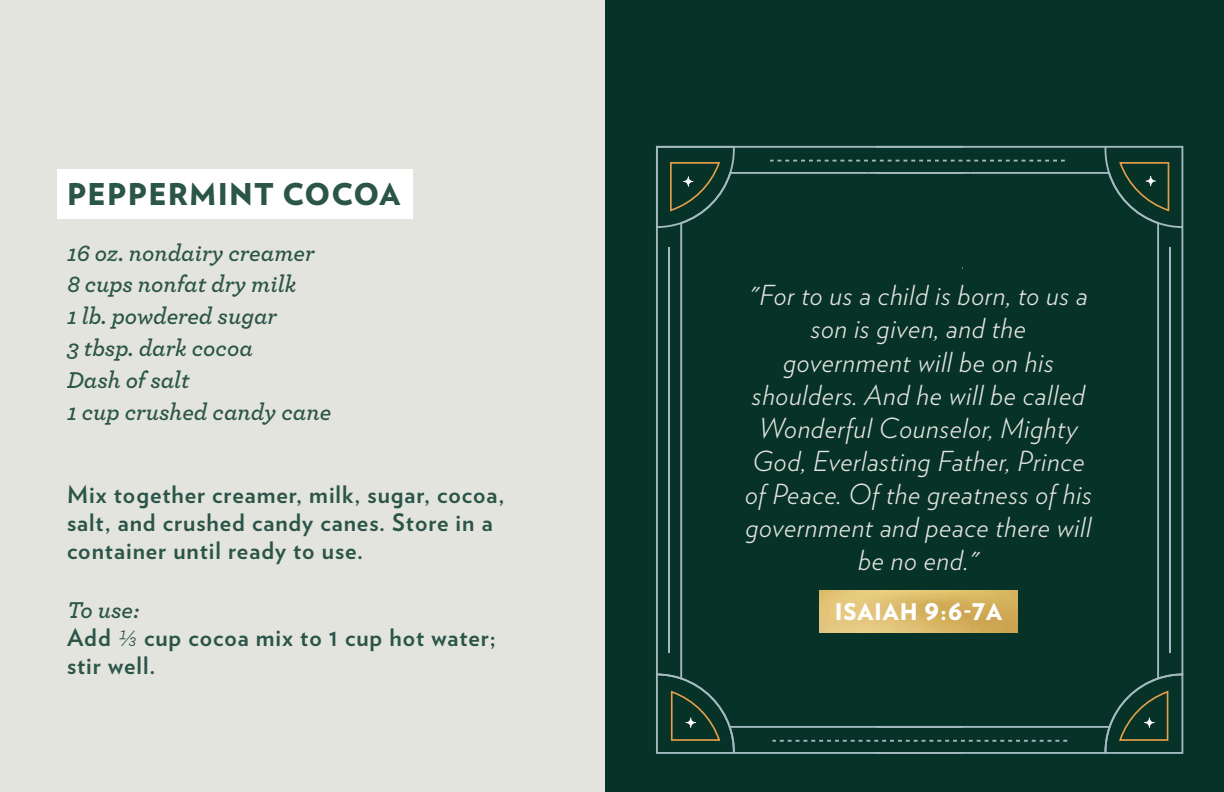
<style>
.page{position:relative;width:1224px;height:792px;background:#fff}
.page>*{position:absolute;margin:0;border:0;box-sizing:border-box;transform-origin:0 0}
.t1{font:900 30px "Verlag";letter-spacing:.04em;color:#2a5548}
.t2{font:italic 300 27.6px/33px "Verlag";letter-spacing:.025em;color:#e4e4df;text-align:center}
.t3{font:700 24px/27.8px "Verlag";letter-spacing:.04em;color:#2a5548}
.t4{font:italic 600 24px/31.8px "Archer";color:#2a5548}
.t5{font:900 23px "Verlag";letter-spacing:.04em;color:#fff}
.s1{font-family:"Archer";font-weight:400;font-style:italic}
</style>
<div class="page">
<div style="left:595px;top:0;width:629px;height:792px;background:#063227"></div>
<div style="left:0;top:0;width:604px;height:792px;background:#e4e4df"></div>
<svg style="left:656px;top:146px;width:221px;height:608px"></svg>
<svg style="left:680px;top:172px;width:197px;height:556px"></svg>
<hr style="left:668px;top:247px;width:2px;height:406px;background:#a4bac1">
<svg style="left:656px;top:146px;width:79px;height:82px"></svg>
<svg style="left:877px;top:146px;width:306px;height:608px"></svg>
<svg style="left:877px;top:172px;width:282px;height:556px"></svg>
<svg style="left:1105px;top:147px;width:5px;height:26px"></svg>
<svg style="left:1158px;top:222px;width:24px;height:6px"></svg>
<hr style="left:1169px;top:247px;width:2px;height:406px;background:#a4bac1">
<svg style="left:656px;top:674px;width:79px;height:80px"></svg>
<svg style="left:1105px;top:674px;width:78px;height:80px"></svg>
<svg style="left:1119px;top:162px;width:50px;height:49px"></svg>
<svg style="left:772px;top:740px;width:295px;height:2px"></svg>
<svg style="left:770px;top:160px;width:295px;height:2px"></svg>
<div style="left:57px;top:169px;width:355px;height:49px;background:#fff"></div>
<img style="left:819px;top:591px;width:199px;height:42px">
<p class="t1" style="left:67px;top:169px;width:335px">PEPPERMINT COCOA</p>
<p class="t4" style="left:67px;top:235px;width:266px">16 oz. nondairy creamer<br>8 cups nonfat dry milk<br>1 lb. powdered sugar<br>3 tbsp. dark cocoa<br>Dash of salt<br>1 cup crushed candy cane</p>
<p class="t3" style="left:67px;top:479px;width:439px">Mix together creamer, milk, sugar, cocoa, salt, and crushed candy canes. Store in a container until ready to use.</p>
<p class="t4" style="left:67px;top:593px;width:74px">To use:</p>
<p class="t3" style="left:67px;top:623px;width:430px">Add <span class="s1">⅓</span> cup cocoa mix to 1 cup hot water; stir well.</p>
<p class="t2" style="left:745px;top:277px;width:348px">"For to us a child is born, to us a son is given, and the government will be on his shoulders. And he will be called<br>Wonderful Counselor, Mighty<br>God, Everlasting Father, Prince of Peace. Of the greatness of his government and peace there will be no end."</p>
<p class="t5" style="left:835px;top:592px;width:169px">ISAIAH 9:6-7A</p>
</div>
